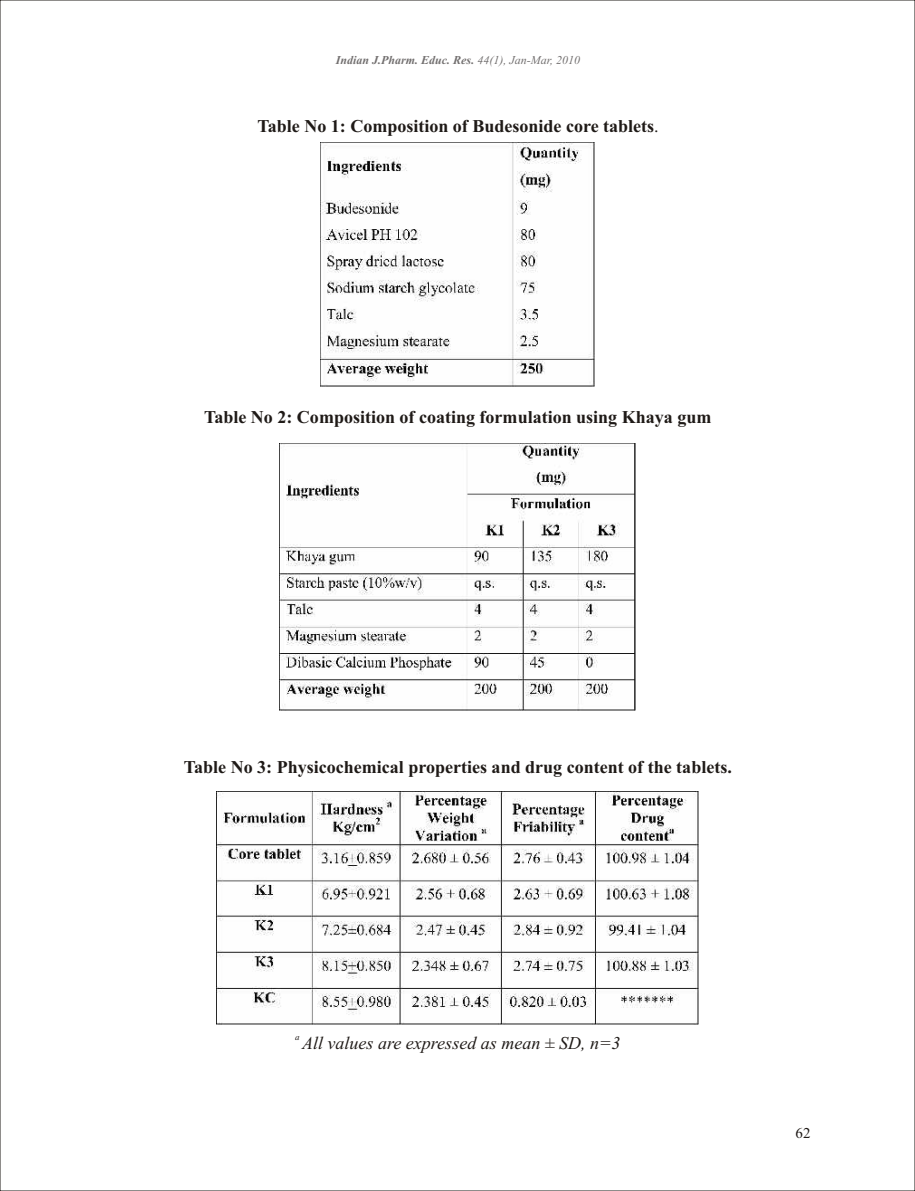
<style>
.page{position:relative;width:915px;height:1191px;background:#fff}
.page>*{position:absolute;margin:0;border:0;box-sizing:border-box;transform-origin:0 0}
.t1{font:700 18px "Times New Roman";color:#1f1a17}
.t2{font:italic 18px "Times New Roman";color:#1f1a17}
.t3{font:15px "Times New Roman";color:#1f1a17}
.t4{font:italic 700 12px "Times New Roman";color:#737070}
.t5{font:italic 9px "Times New Roman";color:#1f1a17}
.s1{font-weight:400}
</style>
<div class="page">
<img style="left:320px;top:143px;width:274px;height:243px">
<img style="left:280px;top:443px;width:355px;height:267px">
<img style="left:217px;top:791px;width:481px;height:233px">
<p class="t4" style="left:336px;top:56px;width:246px">Indian J.Pharm. Educ. Res. <span class="s1">44(1), Jan-Mar, 2010</span></p>
<p class="t1" style="left:257px;top:120px;width:403px">Table No 1: Composition of Budesonide core tablets<span class="s1">.</span></p>
<p class="t1" style="left:204px;top:411px;width:508px">Table No 2: Composition of coating formulation using Khaya gum</p>
<p class="t1" style="left:184px;top:760px;width:549px">Table No 3: Physicochemical properties and drug content of the tablets.</p>
<p class="t5" style="left:295px;top:1033px;width:6px">a</p>
<p class="t2" style="left:302px;top:1036px;width:320px">All values are expressed as mean ± SD, n=3</p>
<p class="t3" style="left:795px;top:1127px;width:16px">62</p>
</div>
